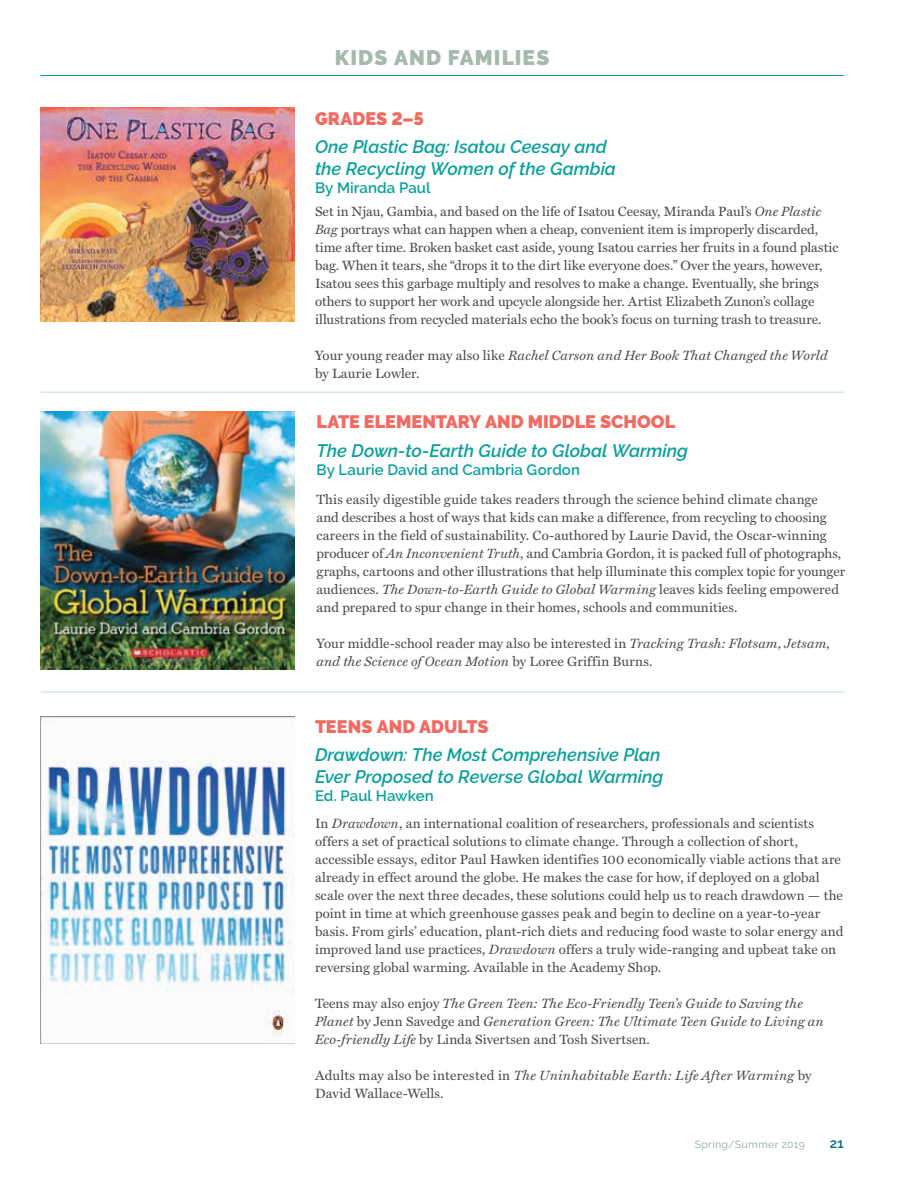
<style>
.page{position:relative;width:918px;height:1188px;background:#fff}
.page>*{position:absolute;margin:0;border:0;box-sizing:border-box;transform-origin:0 0}
.t1{font:900 21px "Raleway";letter-spacing:.055em;color:#a6b9af}
.t2{font:italic 600 18px/21.6px "Raleway";color:#0aa19b}
.t3{font:900 18px "Raleway";letter-spacing:.005em;color:#f26b63}
.t4{font:600 15px "Raleway";letter-spacing:.005em;color:#0aa19b}
.t5{font:13.5px/18px "Miller Text Roman";letter-spacing:.005em;color:#4b4c4d}
.t6{font:italic 13.5px/18px "Miller Text";letter-spacing:.015em;color:#4b4c4d}
.t7{font:600 13.5px "Raleway";color:#016d85}
.t8{font:500 10.5px "Raleway";letter-spacing:.03em;color:#a6b9af}
.s1{font-family:"Miller Text";font-style:italic}
.s2{font-family:"Miller Text Roman";font-style:normal}
</style>
<div class="page">
<hr style="left:40px;top:75px;width:804px;height:1px;background:#0aa19b">
<img style="left:41px;top:411px;width:254px;height:258px">
<img style="left:41px;top:716px;width:254px;height:327px">
<img style="left:40px;top:108px;width:255px;height:213px">
<hr style="left:41px;top:392px;width:803px;height:1px;background:#d0e8ec">
<hr style="left:41px;top:691px;width:803px;height:2px;background:#d0e8ec">
<h1 class="t1" style="left:335px;top:46px;width:216px">KIDS AND FAMILIES</h1>
<h2 class="t3" style="left:315px;top:108px;width:111px">GRADES 2–5</h2>
<h2 class="t2" style="left:315px;top:136px;width:303px">One Plastic Bag: Isatou Ceesay and the Recycling Women of the Gambia</h2>
<p class="t4" style="left:315px;top:179px;width:117px">By Miranda Paul</p>
<p class="t5" style="left:315px;top:202px;width:525px">Set in Njau, Gambia, and based on the life of Isatou Ceesay, Miranda Paul’s <span class="s1">One Plastic Bag</span> portrays what can happen when a cheap, convenient item is improperly discarded, time after time. Broken basket cast aside, young Isatou carries her fruits in a found plastic bag. When it tears, she “drops it to the dirt like everyone does.” Over the years, however, Isatou sees this garbage multiply and resolves to make a change. Eventually, she brings others to support her work and upcycle alongside her. Artist Elizabeth Zunon’s collage illustrations from recycled materials echo the book’s focus on turning trash to treasure.</p>
<p class="t6" style="left:315px;top:346px;width:514px"><span class="s2">Your young reader may also like</span> Rachel Carson and Her Book That Changed the World</p>
<p class="t5" style="left:315px;top:364px;width:106px">by Laurie Lowler.</p>
<h2 class="t3" style="left:316px;top:411px;width:360px">LATE ELEMENTARY AND MIDDLE SCHOOL</h2>
<h2 class="t2" style="left:316px;top:439px;width:373px">The Down-to-Earth Guide to Global Warming</h2>
<p class="t4" style="left:316px;top:461px;width:265px">By Laurie David and Cambria Gordon</p>
<p class="t5" style="left:316px;top:490px;width:530px">This easily digestible guide takes readers through the science behind climate change<br>and describes a host of ways that kids can make a difference, from recycling to choosing careers in the field of sustainability. Co-authored by Laurie David, the Oscar-winning producer of <span class="s1">An Inconvenient Truth</span>, and Cambria Gordon, it is packed full of photographs, graphs, cartoons and other illustrations that help illuminate this complex topic for younger audiences. <span class="s1">The Down-to-Earth Guide to Global Warming</span> leaves kids feeling empowered and prepared to spur change in their homes, schools and communities.</p>
<p class="t5" style="left:316px;top:634px;width:515px">Your middle-school reader may also be interested in <span class="s1">Tracking Trash: Flotsam, Jetsam,</span></p>
<p class="t6" style="left:316px;top:652px;width:337px">and the Science of Ocean Motion <span class="s2">by Loree Griffin Burns.</span></p>
<h2 class="t3" style="left:315px;top:716px;width:175px">TEENS AND ADULTS</h2>
<h2 class="t2" style="left:315px;top:744px;width:350px">Drawdown: The Most Comprehensive Plan<br>Ever Proposed to Reverse Global Warming</h2>
<p class="t4" style="left:315px;top:787px;width:120px">Ed. Paul Hawken</p>
<p class="t5" style="left:315px;top:814px;width:530px">In <span class="s1">Drawdown</span>, an international coalition of researchers, professionals and scientists offers a set of practical solutions to climate change. Through a collection of short, accessible essays, editor Paul Hawken identifies 100 economically viable actions that are already in effect around the globe. He makes the case for how, if deployed on a global scale over the next three decades, these solutions could help us to reach drawdown — the point in time at which greenhouse gasses peak and begin to decline on a year-to-year basis. From girls’ education, plant-rich diets and reducing food waste to solar energy and improved land use practices, <span class="s1">Drawdown</span> offers a truly wide-ranging and upbeat take on reversing global warming. Available in the Academy Shop.</p>
<p class="t6" style="left:315px;top:994px;width:510px"><span class="s2">Teens may also enjoy</span> The Green Teen: The Eco-Friendly Teen’s Guide to Saving the<br>Planet <span class="s2">by Jenn Savedge and</span> Generation Green: The Ultimate Teen Guide to Living an</p>
<p class="t5" style="left:315px;top:1030px;width:337px"><span class="s1">Eco-friendly Life</span> by Linda Sivertsen and Tosh Sivertsen.</p>
<p class="t6" style="left:315px;top:1066px;width:498px"><span class="s2">Adults may also be interested in</span> The Uninhabitable Earth: Life After Warming <span class="s2">by</span></p>
<p class="t5" style="left:315px;top:1084px;width:130px">David Wallace-Wells.</p>
<p class="t8" style="left:695px;top:1138px;width:112px">Spring/Summer 2019</p>
<p class="t7" style="left:830px;top:1135px;width:15px">21</p>
</div>
